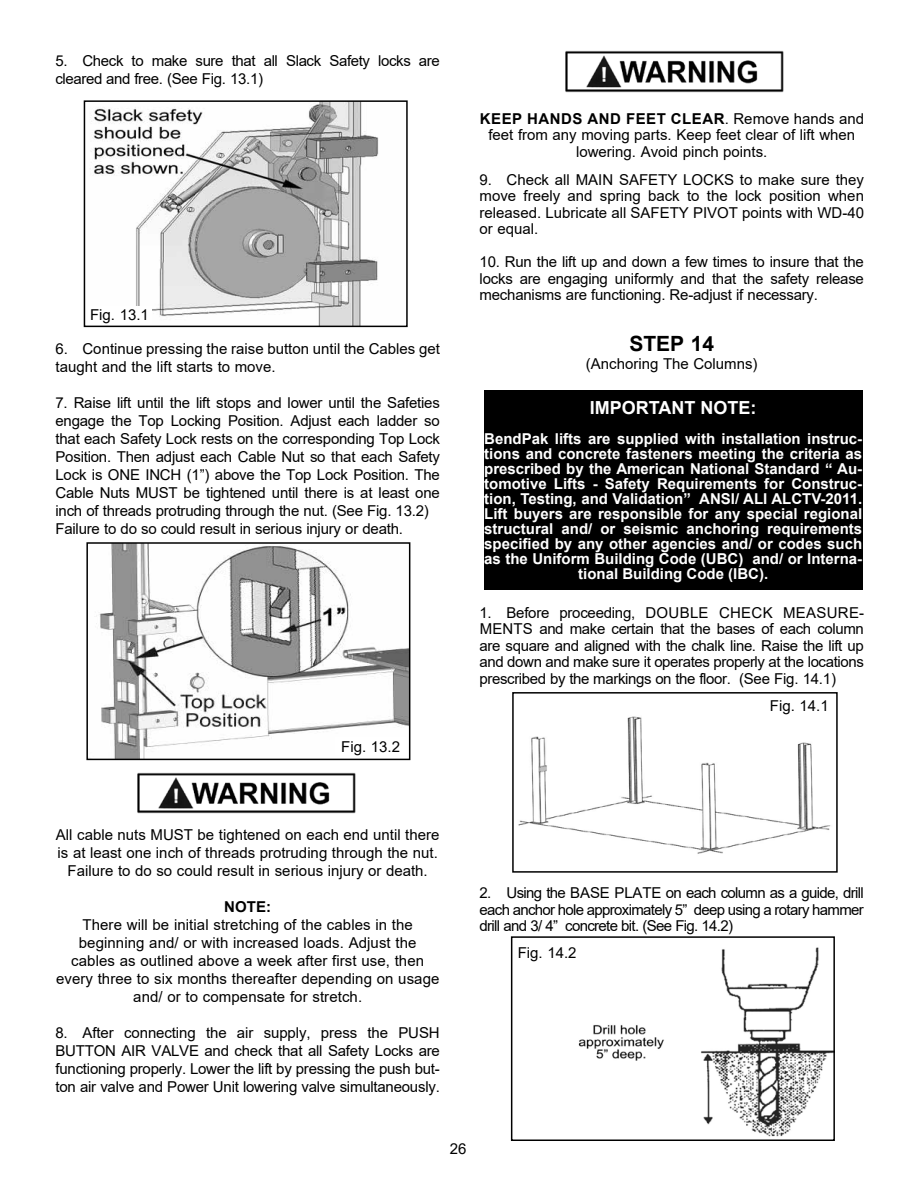
<style>
.page{position:relative;width:918px;height:1188px;background:#fff}
.page>*{position:absolute;margin:0;border:0;box-sizing:border-box;transform-origin:0 0}
.t1{font:700 21px "Arial";color:#000}
.t2{font:700 18px "Arial";color:#fff}
.t3{font:15px/18px "Arial";letter-spacing:-.015em;color:#000;text-align:justify}
.t4{font:700 15px/15px "Arial";color:#fff;text-align:center}
.t5{font:15px/18px "Arial";letter-spacing:.005em;color:#000;text-align:center}
.t6{font:700 15px "Arial";color:#000}
.s1{font-weight:700}
</style>
<div class="page">
<img style="left:90px;top:103px;width:289px;height:221px">
<div style="left:84px;top:100px;width:324px;height:227px;border:2px solid #000"></div>
<img style="left:96px;top:545px;width:311px;height:212px">
<div style="left:86px;top:542px;width:324px;height:218px;border:2px solid #000"></div>
<div style="left:134px;top:771px;width:226px;height:45px;background:linear-gradient(to right,#ededed,#eee)"></div>
<img style="left:134px;top:772px;width:226px;height:41px">
<div style="left:562px;top:50px;width:226px;height:45px;background:linear-gradient(to right,#eee,#efefef)"></div>
<img style="left:562px;top:51px;width:226px;height:41px">
<div style="left:88px;top:306px;width:63px;height:18px;background:#fff"></div>
<div style="left:335px;top:738px;width:71px;height:17px;background:#fff"></div>
<img style="left:518px;top:716px;width:313px;height:138px">
<div style="left:512px;top:692px;width:326px;height:181px;border:2px solid #000"></div>
<img style="left:578px;top:947px;width:254px;height:190px">
<div style="left:511px;top:936px;width:324px;height:205px;border:2px solid #000"></div>
<div style="left:484px;top:390px;width:378px;height:200px;background:#000"></div>
<p class="t3" style="left:56px;top:52px;width:386px">5. Check to make sure that all Slack Safety locks are cleared and free. (See Fig. 13.1)</p>
<p class="t3" style="left:90px;top:306px;width:60px">Fig. 13.1</p>
<p class="t3" style="left:56px;top:340px;width:386px">6. Continue pressing the raise button until the Cables get taught and the lift starts to move.</p>
<p class="t3" style="left:56px;top:394px;width:386px;text-align:left">7. Raise lift until the lift stops and lower until the Safeties engage the Top Locking Position. Adjust each ladder so that each Safety Lock rests on the corresponding Top Lock Position. Then adjust each Cable Nut so that each Safety Lock is ONE INCH (1”) above the Top Lock Position. The Cable Nuts MUST be tightened until there is at least one inch of threads protruding through the nut. (See Fig. 13.2)<br>Failure to do so could result in serious injury or death.</p>
<p class="t3" style="left:341px;top:738px;width:60px">Fig. 13.2</p>
<p class="t3" style="left:480px;top:110px;width:386px;line-height:16.5px;text-align:center"><span class="s1">KEEP HANDS AND FEET CLEAR</span>. Remove hands and feet from any moving parts. Keep feet clear of lift when lowering. Avoid pinch points.</p>
<p class="t3" style="left:480px;top:171px;width:386px;line-height:16.5px">9. Check all MAIN SAFETY LOCKS to make sure they move freely and spring back to the lock position when released. Lubricate all SAFETY PIVOT points with WD-40 or equal.</p>
<p class="t3" style="left:480px;top:254px;width:386px;line-height:16.5px">10. Run the lift up and down a few times to insure that the locks are engaging uniformly and that the safety release mechanisms are functioning. Re-adjust if necessary.</p>
<h1 class="t1" style="left:629px;top:329px;width:86px">STEP 14</h1>
<p class="t3" style="left:586px;top:354px;width:173px">(Anchoring The Columns)</p>
<p class="t2" style="left:590px;top:395px;width:168px">IMPORTANT NOTE:</p>
<p class="t4" style="left:484px;top:431px;width:380px">BendPak lifts are supplied with installation instruc&shy;tions and concrete fasteners meeting the criteria as prescribed by the American National Standard “ Au&shy;tomotive Lifts - Safety Requirements for Construc&shy;tion, Testing, and Validation” ANSI/ ALI ALCTV-2011.<br>Lift buyers are responsible for any special regional structural and/ or seismic anchoring requirements specified by any other agencies and/ or codes such as the Uniform Building Code (UBC) and/ or Interna&shy;tional Building Code (IBC).</p>
<p class="t3" style="left:480px;top:604px;width:386px;line-height:16.5px">1. Before proceeding, DOUBLE CHECK MEASURE-MENTS and make certain that the bases of each column are square and aligned with the chalk line. Raise the lift up and down and make sure it operates properly at the locations prescribed by the markings on the floor. (See Fig. 14.1)</p>
<p class="t3" style="left:770px;top:697px;width:60px">Fig. 14.1</p>
<p class="t3" style="left:56px;top:826px;width:385px;text-align:center">All cable nuts MUST be tightened on each end until there is at least one inch of threads protruding through the nut.<br>Failure to do so could result in serious injury or death.</p>
<p class="t6" style="left:224px;top:897px;width:48px">NOTE:</p>
<p class="t5" style="left:56px;top:916px;width:385px">There will be initial stretching of the cables in the beginning and/ or with increased loads. Adjust the cables as outlined above a week after first use, then every three to six months thereafter depending on usage and/ or to compensate for stretch.</p>
<p class="t3" style="left:56px;top:1024px;width:386px">8. After connecting the air supply, press the PUSH BUTTON AIR VALVE and check that all Safety Locks are functioning properly. Lower the lift by pressing the push but&shy;ton air valve and Power Unit lowering valve simultaneously.</p>
<p class="t3" style="left:480px;top:885px;width:386px;line-height:16.5px">2. Using the BASE PLATE on each column as a guide, drill each anchor hole approximately 5” deep using a rotary hammer drill and 3/ 4” concrete bit. (See Fig. 14.2)</p>
<p class="t3" style="left:518px;top:943px;width:60px">Fig. 14.2</p>
<p class="t3" style="left:450px;top:1139px;width:18px">26</p>
</div>
